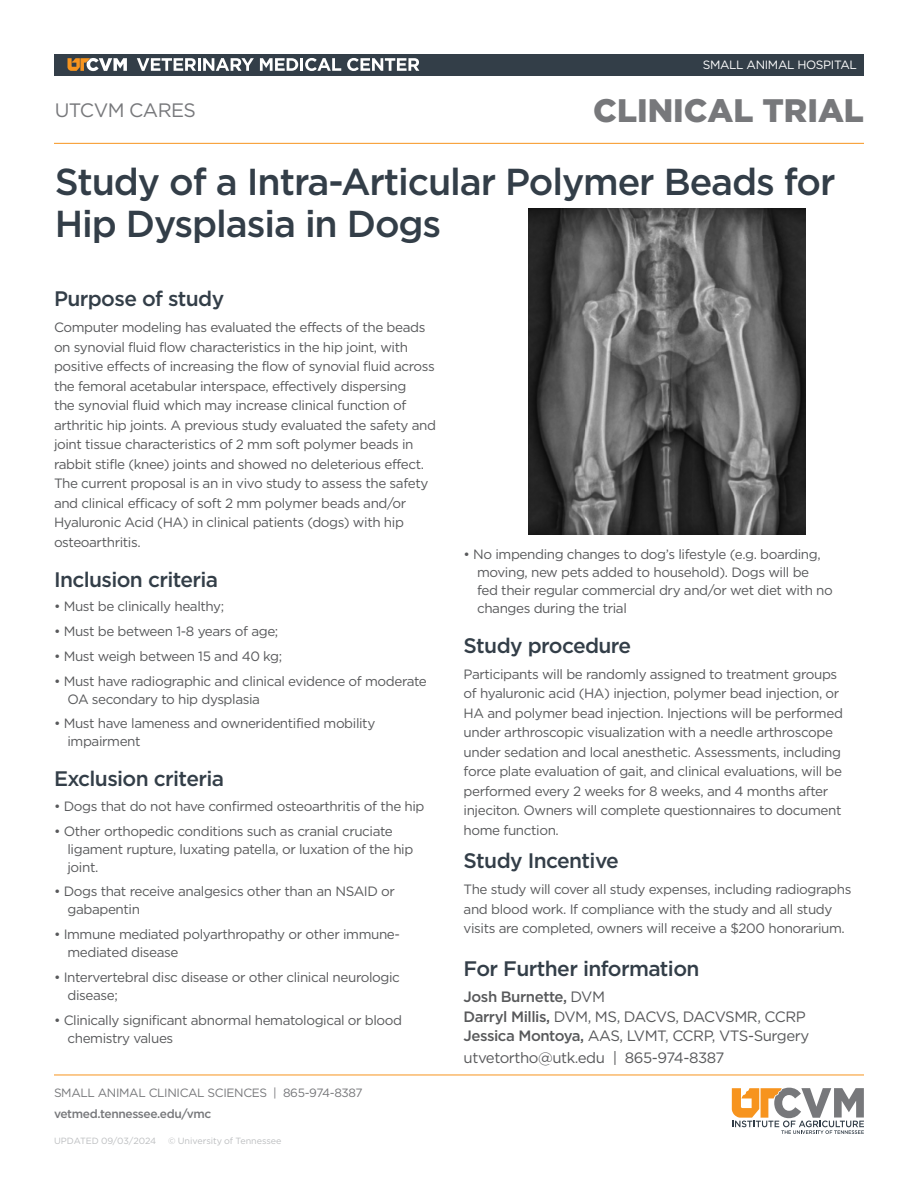
<style>
.page{position:relative;width:918px;height:1188px;background:#fff}
.page>*{position:absolute;margin:0;border:0;box-sizing:border-box;transform-origin:0 0}
.t1{font:500 37.5px/42px "Gotham";letter-spacing:-.03em;color:#333e48}
.t2{font:900 32.55px "Gotham";color:#77787b}
.t3{font:500 21px "Gotham";letter-spacing:-.03em;color:#333e48}
.t4{font:19.35px "Gotham";letter-spacing:-.03em;color:#77787b}
.t5{font:15px "Gotham";letter-spacing:-.03em;color:#58595b}
.t6{font:500 15px "Gotham";letter-spacing:-.03em;color:#58595b}
.t7{font:13.5px/19.5px "Gotham";letter-spacing:-.03em;color:#58595b}
.t8{font:12px "Gotham";letter-spacing:-.03em;color:#77787b}
.t9{font:500 12px "Gotham";letter-spacing:-.03em;color:#77787b}
.t10{font:12px "Gotham";letter-spacing:-.03em;color:#fff}
.t11{font:9px "Gotham";letter-spacing:-.005em;color:#bcbec0}
.s1{font-weight:400}
.s2{font-weight:500}
</style>
<div class="page">
<hr style="left:54px;top:143px;width:810px;height:1px;background:#f7941e">
<div style="left:55px;top:54px;width:809px;height:21px;background:#333e48"></div>
<svg style="left:67px;top:58px;width:60px;height:13px"></svg>
<svg style="left:137px;top:58px;width:117px;height:13px"></svg>
<svg style="left:260px;top:58px;width:81px;height:13px"></svg>
<svg style="left:347px;top:58px;width:72px;height:13px"></svg>
<hr style="left:54px;top:1075px;width:810px;height:1px;background:#f7941e">
<svg style="left:732px;top:1088px;width:132px;height:46px"></svg>
<img style="left:528px;top:208px;width:278px;height:327px">
<p class="t10" style="left:703px;top:57px;width:156px">SMALL ANIMAL HOSPITAL</p>
<p class="t4" style="left:55px;top:98px;width:143px">UTCVM CARES</p>
<p class="t2" style="left:593px;top:88px;width:272px">CLINICAL TRIAL</p>
<p class="t1" style="left:55px;top:160px;width:782px">Study of a Intra-Articular Polymer Beads for<br>Hip Dysplasia in Dogs</p>
<p class="t3" style="left:54px;top:285px;width:172px">Purpose of study</p>
<p class="t7" style="left:54px;top:318px;width:384px">Computer modeling has evaluated the effects of the beads on synovial fluid flow characteristics in the hip joint, with positive effects of increasing the flow of synovial fluid across the femoral acetabular interspace, effectively dispersing<br>the synovial fluid which may increase clinical function of arthritic hip joints. A previous study evaluated the safety and joint tissue characteristics of 2 mm soft polymer beads in rabbit stifle (knee) joints and showed no deleterious effect.<br>The current proposal is an in vivo study to assess the safety and clinical efficacy of soft 2 mm polymer beads and/or Hyaluronic Acid (HA) in clinical patients (dogs) with hip osteoarthritis.</p>
<p class="t3" style="left:54px;top:566px;width:166px">Inclusion criteria</p>
<p class="t7" style="left:54px;top:597px;width:172px">• Must be clinically healthy;</p>
<p class="t7" style="left:54px;top:621px;width:226px">• Must be between 1-8 years of age;</p>
<p class="t7" style="left:54px;top:646px;width:230px">• Must weigh between 15 and 40 kg;</p>
<p class="t7" style="left:68px;top:672px;width:361px;line-height:18px;text-indent:-14px">• Must have radiographic and clinical evidence of moderate<br>OA secondary to hip dysplasia</p>
<p class="t7" style="left:68px;top:714px;width:309px;line-height:18px;text-indent:-14px">• Must have lameness and owneridentified mobility impairment</p>
<p class="t3" style="left:54px;top:765px;width:172px">Exclusion criteria</p>
<p class="t7" style="left:54px;top:796px;width:372px">• Dogs that do not have confirmed osteoarthritis of the hip</p>
<p class="t7" style="left:68px;top:822px;width:347px;line-height:18px;text-indent:-14px">• Other orthopedic conditions such as cranial cruciate ligament rupture, luxating patella, or luxation of the hip joint.</p>
<p class="t7" style="left:68px;top:882px;width:329px;line-height:18px;text-indent:-14px">• Dogs that receive analgesics other than an NSAID or gabapentin</p>
<p class="t7" style="left:68px;top:925px;width:334px;line-height:18px;text-indent:-14px">• Immune mediated polyarthropathy or other immune&shy;mediated disease</p>
<p class="t7" style="left:68px;top:968px;width:334px;line-height:18px;text-indent:-14px">• Intervertebral disc disease or other clinical neurologic disease;</p>
<p class="t7" style="left:68px;top:1011px;width:336px;line-height:18px;text-indent:-14px">• Clinically significant abnormal hematological or blood chemistry values</p>
<p class="t8" style="left:54px;top:1085px;width:310px">SMALL ANIMAL CLINICAL SCIENCES | 865-974-8387</p>
<p class="t9" style="left:54px;top:1106px;width:159px">vetmed.tennessee.edu/vmc</p>
<p class="t11" style="left:54px;top:1135px;width:104px">UPDATED 09/03/2024</p>
<p class="t11" style="left:168px;top:1135px;width:115px">© University of Tennessee</p>
<p class="t7" style="left:477px;top:545px;width:357px;line-height:18px;text-indent:-14px">• No impending changes to dog’s lifestyle (e.g. boarding, moving, new pets added to household). Dogs will be fed their regular commercial dry and/or wet diet with no changes during the trial</p>
<p class="t3" style="left:464px;top:631px;width:169px">Study procedure</p>
<p class="t7" style="left:464px;top:664px;width:381px">Participants will be randomly assigned to treatment groups of hyaluronic acid (HA) injection, polymer bead injection, or HA and polymer bead injection. Injections will be performed under arthroscopic visualization with a needle arthroscope under sedation and local anesthetic. Assessments, including force plate evaluation of gait, and clinical evaluations, will be performed every 2 weeks for 8 weeks, and 4 months after injeciton. Owners will complete questionnaires to document home function.</p>
<p class="t3" style="left:464px;top:847px;width:157px">Study Incentive</p>
<p class="t7" style="left:464px;top:879px;width:389px">The study will cover all study expenses, including radiographs and blood work. If compliance with the study and all study visits are completed, owners will receive a $200 honorarium.</p>
<p class="t3" style="left:464px;top:955px;width:237px">For Further information</p>
<p class="t6" style="left:464px;top:987px;width:143px">Josh Burnette, <span class="s1">DVM</span></p>
<p class="t5" style="left:464px;top:1007px;width:344px"><span class="s2">Darryl Millis,</span> DVM, MS, DACVS, DACVSMR, CCRP</p>
<p class="t5" style="left:464px;top:1026px;width:347px"><span class="s2">Jessica Montoya,</span> AAS, LVMT, CCRP, VTS-Surgery</p>
<p class="t5" style="left:464px;top:1048px;width:262px">utvetortho@utk.edu | 865-974-8387</p>
</div>
